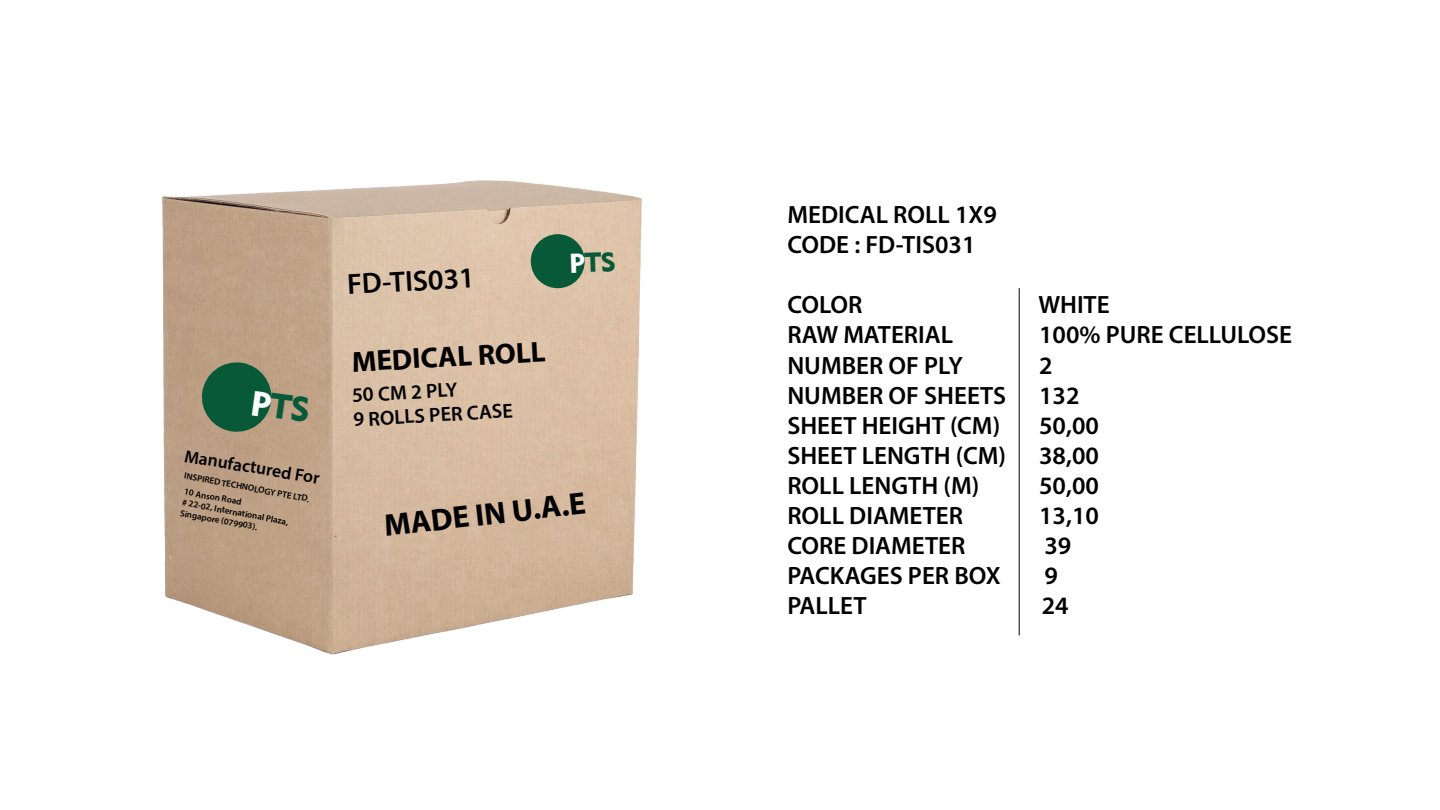
<style>
.page{position:relative;width:1440px;height:810px;background:#fff}
.page>*{position:absolute;margin:0;border:0;box-sizing:border-box;transform-origin:0 0}
.t1{font:700 31.28px "Myriad Pro";color:#000}
.t2{font:700 29.1px "Myriad Pro";color:#000}
.t3{font:600 29.1px "Myriad Pro";color:#000}
.t4{font:600 25.05px/30.1px "Myriad Pro";color:#000}
.t5{font:600 20.33px/24.2px "Myriad Pro";color:#000}
.t6{font:600 17.62px "Myriad Pro";color:#000}
.t7{font:600 9px/15.9px "Myriad Pro";color:#000}
</style>
<div class="page">
<img style="left:162px;top:180px;width:480px;height:475px">
<hr style="left:1019px;top:288px;width:1px;height:347px;background:#000">
<svg style="left:200px;top:360px;width:110px;height:74px;background:#697f61"></svg>
<svg style="left:530px;top:234px;width:85px;height:55px;background:#758f72"></svg>
<p class="t6" style="left:186px;top:445px;width:138px;rotate:9deg">Manufactured For</p>
<p class="t7" style="left:189px;top:468px;width:126px;text-indent:-3px;rotate:11deg">INSPIRED TECHNOLOGY PTE LTD.<br>10 Anson Road</p>
<p class="t7" style="left:183px;top:496px;width:109px;line-height:10.9px;rotate:11deg"># 22-02, International Plaza,<br>Singapore (079903).</p>
<p class="t3" style="left:346px;top:266px;width:129px;rotate:-3deg">FD-TIS031</p>
<p class="t2" style="left:351px;top:343px;width:195px;rotate:-3deg">MEDICAL ROLL</p>
<p class="t5" style="left:351px;top:382px;width:161px;rotate:-3deg">50 CM 2 PLY<br>9 ROLLS PER CASE</p>
<p class="t1" style="left:382px;top:504px;width:204px;rotate:-6deg">MADE IN U.A.E</p>
<p class="t4" style="left:787px;top:199px;width:211px">MEDICAL ROLL 1X9<br>CODE : FD-TIS031</p>
<p class="t4" style="left:787px;top:289px;width:77px">COLOR</p>
<p class="t4" style="left:1038px;top:289px;width:73px">WHITE</p>
<p class="t4" style="left:787px;top:319px;width:167px">RAW MATERIAL</p>
<p class="t4" style="left:1039px;top:319px;width:255px">100% PURE CELLULOSE</p>
<p class="t4" style="left:787px;top:349px;width:177px">NUMBER OF PLY</p>
<p class="t4" style="left:1039px;top:349px;width:15px">2</p>
<p class="t4" style="left:787px;top:380px;width:220px">NUMBER OF SHEETS</p>
<p class="t4" style="left:1039px;top:380px;width:42px">132</p>
<p class="t4" style="left:787px;top:410px;width:214px">SHEET HEIGHT (CM)</p>
<p class="t4" style="left:1039px;top:410px;width:61px">50,00</p>
<p class="t4" style="left:787px;top:440px;width:220px">SHEET LENGTH (CM)</p>
<p class="t4" style="left:1039px;top:440px;width:61px">38,00</p>
<p class="t4" style="left:787px;top:470px;width:193px">ROLL LENGTH (M)</p>
<p class="t4" style="left:1039px;top:470px;width:61px">50,00</p>
<p class="t4" style="left:787px;top:500px;width:177px">ROLL DIAMETER</p>
<p class="t4" style="left:1039px;top:500px;width:61px">13,10</p>
<p class="t4" style="left:787px;top:530px;width:180px">CORE DIAMETER</p>
<p class="t4" style="left:1044px;top:530px;width:28px">39</p>
<p class="t4" style="left:787px;top:560px;width:215px">PACKAGES PER BOX</p>
<p class="t4" style="left:1044px;top:560px;width:15px">9</p>
<p class="t4" style="left:787px;top:590px;width:81px">PALLET</p>
<p class="t4" style="left:1042px;top:590px;width:28px">24</p>
</div>
